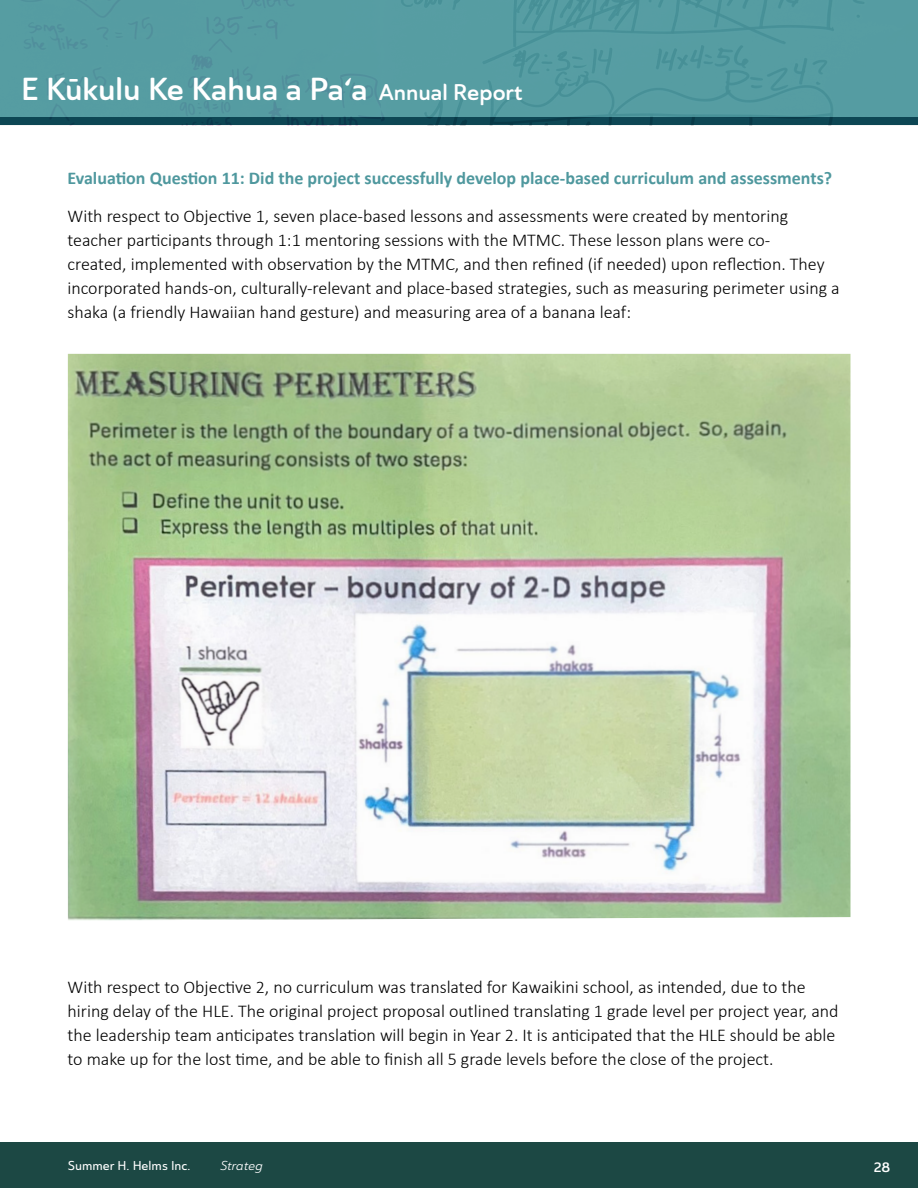
<style>
.page{position:relative;width:918px;height:1188px;background:#fff}
.page>*{position:absolute;margin:0;border:0;box-sizing:border-box;transform-origin:0 0}
.t1{font:31.5px "Ainslie Sans Nor Dem";color:#fff}
.t2{font:300 18px/24px "Calibri";color:#000}
.t3{font:700 18px/37.5px "Calibri";color:#4f989e}
.t4{font:13.5px "Ainslie Sans Nor Dem";color:#fff}
.t5{font:12.75px "Ainslie Sans Nor Med";color:#fff}
.t6{font:12.75px "Ainslie Sans Nor Reg It";color:#fff}
.s1{font-size:22.5px}
.s2{font-weight:300;color:#000}
</style>
<div class="page">
<div style="left:0;top:1143px;width:918px;height:45px;background:#1c4844"></div>
<img style="left:0;top:0;width:918px;height:125px">
<img style="left:68px;top:354px;width:782px;height:567px">
<h1 class="t1" style="left:21px;top:69px;width:503px">E Kūkulu Ke Kahua a Pa‘a <span class="s1">Annual Report</span></h1>
<p class="t3" style="left:68px;top:159px;width:766px">Evaluation Question 11: Did the project successfully develop place-based curriculum and assessments?<br><span class="s2">With respect to Objective 1, seven place-based lessons and assessments were created by mentoring</span></p>
<p class="t2" style="left:68px;top:227px;width:774px">teacher participants through 1:1 mentoring sessions with the MTMC. These lesson plans were co-<br>created, implemented with observation by the MTMC, and then refined (if needed) upon reflection. They incorporated hands-on, culturally-relevant and place-based strategies, such as measuring perimeter using a shaka (a friendly Hawaiian hand gesture) and measuring area of a banana leaf:</p>
<p class="t2" style="left:68px;top:974px;width:773px">With respect to Objective 2, no curriculum was translated for Kawaikini school, as intended, due to the hiring delay of the HLE. The original project proposal outlined translating 1 grade level per project year, and the leadership team anticipates translation will begin in Year 2. It is anticipated that the HLE should be able to make up for the lost time, and be able to finish all 5 grade levels before the close of the project.</p>
<p class="t5" style="left:68px;top:1157px;width:124px">Summer H. Helms Inc.</p>
<p class="t6" style="left:220px;top:1157px;width:44px">Strateg</p>
<p class="t4" style="left:874px;top:1159px;width:18px">28</p>
</div>
